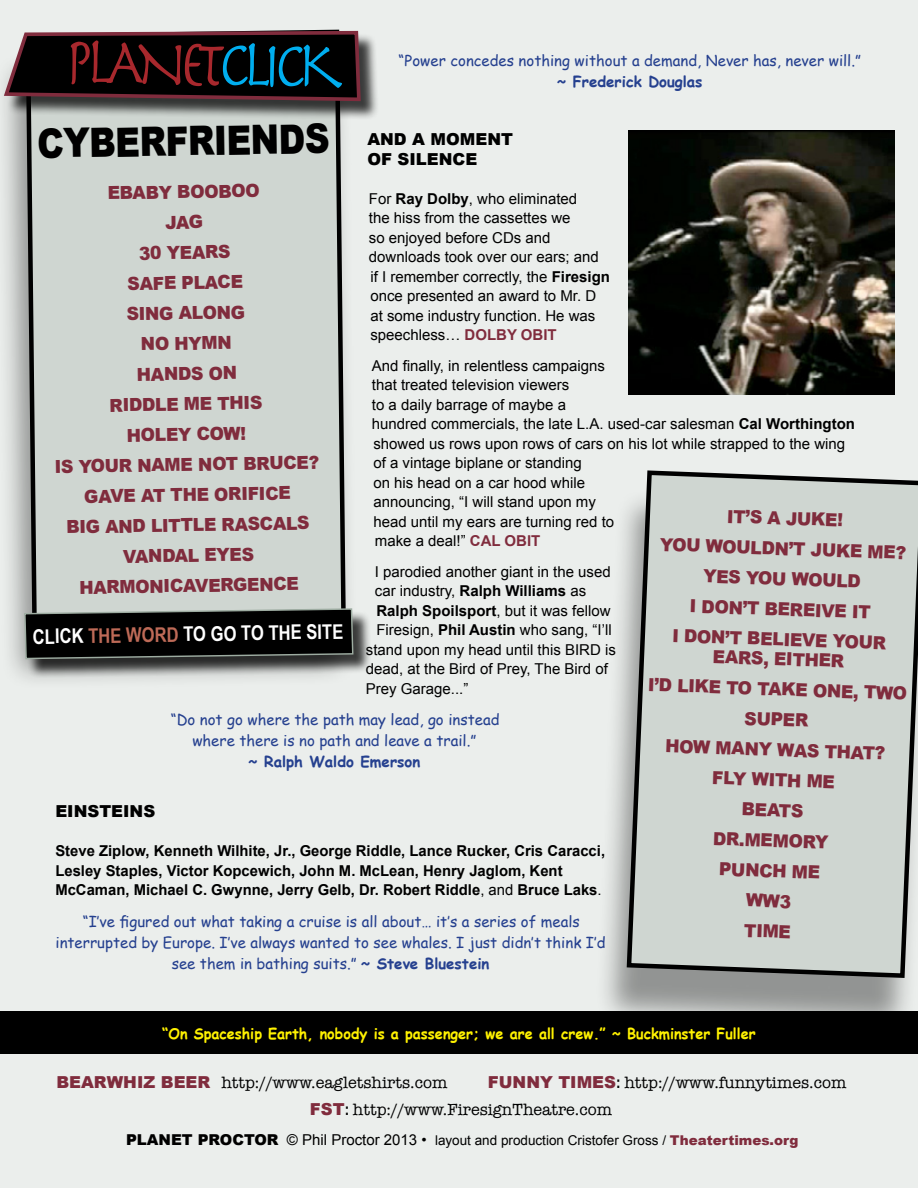
<style>
.page{position:relative;width:918px;height:1188px;background:#fff}
.page>*{position:absolute;margin:0;border:0;box-sizing:border-box;transform-origin:0 0}
.t1{font:67.65px "Herculanum";color:#a8282d;scale:.83 1}
.t2{font:900 40.5px "Arial";color:#000;scale:.85 1}
.t3{font:700 20.25px "Arial Narrow";color:#fff}
.t4{font:900 18px/30.3px "Arial";color:#802c3d;text-align:center;scale:.96 1}
.t5{font:16.5px "American Typewriter";color:#000}
.t6{font:900 16.5px/19.5px "Arial";color:#000}
.t7{font:15px/19.5px "Arial";color:#000}
.t8{font:15px/21px "Comic Sans MS";color:#25408f;text-align:center}
.t9{font:700 15px/19.5px "Arial";color:#000}
.t10{font:700 15px "Comic Sans MS";color:#fff200;scale:.96 1}
.t11{font:700 15px "Comic Sans MS";color:#25408f}
.t12{font:13.5px "Arial";color:#000}
.s1{color:#00aeef}
.s2{font-weight:700}
.s3{font-weight:700;color:#802c3d}
.s4{font-weight:400}
.s5{color:#be6a57}
.s6{font-family:"Arial";font-weight:900;color:#802c3d}
.s7{font-family:"Arial Narrow";font-weight:700}
.s8{font-weight:900;font-size:15px}
.s9{font-size:15px}
.s10{font-weight:900;color:#802c3d}
</style>
<div class="page">
<div style="left:1px;top:0;width:917px;height:1188px;background:#ebeeec"></div>
<div style="left:596px;top:488px;width:322px;height:551px;background:#000;opacity:.38"></div>
<svg style="left:624px;top:470px;width:294px;height:510px;background:#c5cbc7"></svg>
<div style="left:0;top:1012px;width:918px;height:42px;background:#000"></div>
<img style="left:628px;top:131px;width:267px;height:263px">
<div style="left:0;top:47px;width:358px;height:644px;background:#000;opacity:.38"></div>
<div style="left:23px;top:120px;width:325px;height:488px;background:#cfd6d1"></div>
<div style="left:6px;top:33px;width:374px;height:87px;background:#000;opacity:.75"></div>
<svg style="left:1px;top:29px;width:365px;height:81px;background:#271f20"></svg>
<div style="left:26px;top:611px;width:346px;height:67px;background:#000;opacity:.75"></div>
<svg style="left:23px;top:608px;width:331px;height:52px;background:#171918"></svg>
<h1 class="t1" style="left:66px;top:18px;width:336px;rotate:1deg">PLANET<span class="s1">CLICK</span></h1>
<h2 class="t2" style="left:37px;top:121px;width:346px;rotate:-1deg">CYBERFRIENDS</h2>
<p class="t8" style="left:399px;top:50px;width:464px">“Power concedes nothing without a demand, Never has, never will.”</p>
<p class="t11" style="left:557px;top:70px;width:147px">~ Frederick Douglas</p>
<p class="t6" style="left:367px;top:130px;width:147px">AND A MOMENT<br>OF SILENCE</p>
<p class="t7" style="left:369px;top:189px;width:243px">For <span class="s2">Ray Dolby</span>, who eliminated<br>the hiss from the cassettes we<br>so enjoyed before CDs and downloads took over our ears; and if I remember correctly, the <span class="s2">Firesign </span>once presented an award to Mr. D at some industry function. He was speechless… <span class="s3">DOLBY OBIT</span></p>
<p class="t7" style="left:372px;top:356px;width:485px">And finally, in relentless campaigns<br>that treated television viewers<br>to a daily barrage of maybe a<br>hundred commercials, the late L.A. used-car salesman <span class="s2">Cal Worthington </span>showed us rows upon rows of cars on his lot while strapped to the wing of a vintage biplane or standing<br>on his head on a car hood while<br>announcing, “I will stand upon my<br>head until my ears are turning red to<br>make a deal!” <span class="s3">CAL OBIT</span></p>
<p class="t7" style="left:375px;top:562px;width:237px">I parodied another giant in the used</p>
<p class="t7" style="left:375px;top:581px;width:213px">car industry, <span class="s2">Ralph Williams</span> as</p>
<p class="t9" style="left:376px;top:601px;width:236px">Ralph Spoilsport<span class="s4">, but it was fellow</span></p>
<p class="t7" style="left:376px;top:620px;width:237px">Firesign, <span class="s2">Phil Austin</span> who sang, “I’ll</p>
<p class="t7" style="left:366px;top:640px;width:252px">stand upon my head until this BIRD is</p>
<p class="t7" style="left:366px;top:659px;width:244px">dead, at the Bird of Prey, The Bird of</p>
<p class="t7" style="left:366px;top:679px;width:104px">Prey Garage...”</p>
<p class="t8" style="left:171px;top:709px;width:330px">“Do not go where the path may lead, go instead where there is no path and leave a trail.”</p>
<p class="t11" style="left:248px;top:751px;width:173px">~ Ralph Waldo Emerson</p>
<p class="t4" style="left:50px;top:179px;width:277px;rotate:-1deg">EBABY BOOBOO<br>JAG<br>30 YEARS<br>SAFE PLACE<br>SING ALONG<br>NO HYMN<br>HANDS ON<br>RIDDLE ME THIS<br>HOLEY COW!<br>IS YOUR NAME NOT BRUCE?<br>GAVE AT THE ORIFICE<br>BIG AND LITTLE RASCALS<br>VANDAL EYES<br>HARMONICAVERGENCE</p>
<p class="t4" style="left:662px;top:499px;width:258px;rotate:2deg">IT’S A JUKE!<br>YOU WOULDN’T JUKE ME?<br>YES YOU WOULD<br>I DON’T BEREIVE IT<br>I DON’T BELIEVE YOUR</p>
<p class="t4" style="left:649px;top:639px;width:272px;rotate:2deg">EARS, EITHER<br>I’D LIKE TO TAKE ONE, TWO<br>SUPER<br>HOW MANY WAS THAT?<br>FLY WITH ME<br>BEATS<br>DR.MEMORY<br>PUNCH ME<br>WW3<br>TIME</p>
<h3 class="t3" style="left:33px;top:621px;width:312px;rotate:-1deg">CLICK <span class="s5">THE WORD</span> TO GO TO THE SITE</h3>
<p class="t6" style="left:55px;top:802px;width:101px">EINSTEINS</p>
<p class="t9" style="left:55px;top:842px;width:551px">Steve Ziplow, Kenneth Wilhite, Jr., George Riddle, Lance Rucker, Cris Caracci,<br>Lesley Staples, Victor Kopcewich, John M. McLean, Henry Jaglom, Kent<br>McCaman, Michael C. Gwynne, Jerry Gelb, Dr. Robert Riddle<span class="s4">, and</span> Bruce Laks<span class="s4">.</span></p>
<p class="t8" style="left:56px;top:911px;width:552px">“I’ve figured out what taking a cruise is all about… it’s a series of meals interrupted by Europe. I’ve always wanted to see whales. I just didn’t think I’d see them in bathing suits.” <span class="s2">~ Steve Bluestein</span></p>
<p class="t10" style="left:162px;top:1022px;width:620px">“On Spaceship Earth, nobody is a passenger; we are all crew.” ~ Buckminster Fuller</p>
<p class="t5" style="left:56px;top:1070px;width:393px"><span class="s6">BEARWHIZ BEER</span> http://www.eagletshirts.com</p>
<p class="t5" style="left:488px;top:1070px;width:360px"><span class="s6">FUNNY TIMES</span><span class="s7">:</span> http://www.funnytimes.com</p>
<p class="t5" style="left:310px;top:1097px;width:304px"><span class="s6">FST</span><span class="s7">:</span> http://www.FiresignTheatre.com</p>
<p class="t12" style="left:126px;top:1132px;width:674px"><span class="s8">PLANET PROCTOR</span> <span class="s9">© Phil Proctor 2013 •</span> layout and production Cristofer Gross / <span class="s10">Theatertimes.org</span></p>
</div>
